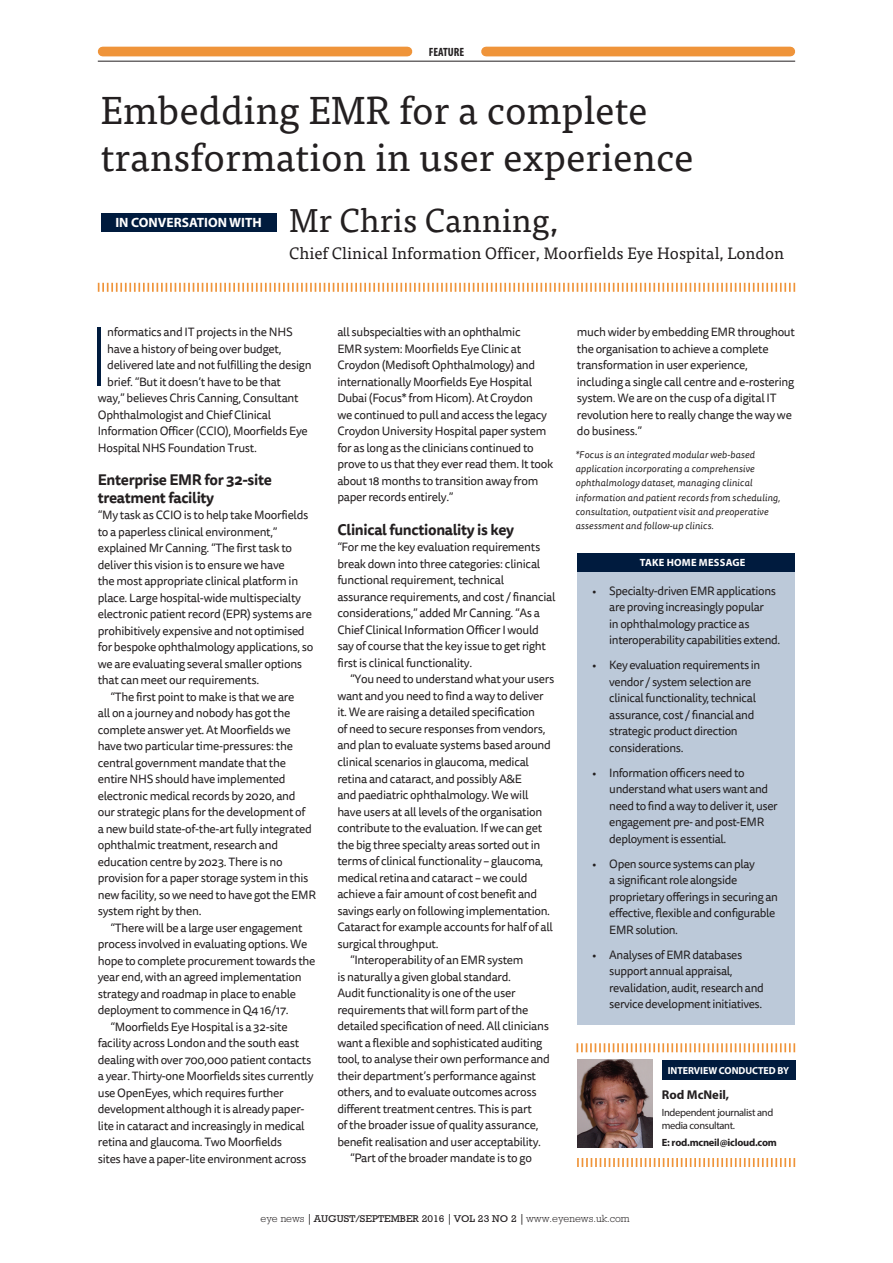
<style>
.page{position:relative;width:893px;height:1263px;background:#fff}
.page>*{position:absolute;margin:0;border:0;box-sizing:border-box;transform-origin:0 0}
.t1{font:300 expanded 79.65px "Europa SB";color:#001b3e}
.ENT_article_heading{font:39px/46.5px "Tisa Pro";color:#231f20}
.ENT_article_heading-2{font:33px "Tisa Pro";color:#231f20}
.ENT_article_heading-3{font:16.5px "Tisa Pro";color:#231f20}
.ENT_article_subhead{font:700 15px/17.2px "Tisa Sans Pro";letter-spacing:-.025em;color:#231f20}
.t2{font:700 13.5px "Myriad Pro";color:#fff}
.ENT_Author_detail{font:700 12.75px "Myriad Pro";color:#231f20}
.Feature_Body{font:12px/16.5px "Tisa Sans Pro";letter-spacing:-.025em;color:#231f20}
.t3{font:700 condensed 12px "Myriad Pro";color:#231f20}
.ENT_Author_body{font:10.5px/12.6px "Myriad Pro";letter-spacing:-.03em;color:#231f20}
.ENT_Author_body-2{font:700 10.5px "Myriad Pro";letter-spacing:-.02em;color:#231f20}
.t4{font:700 10.5px "Myriad Pro";letter-spacing:.02em;color:#fff}
.t5{font:700 10.2px "Myriad Pro";letter-spacing:-.005em;color:#fff}
.t6{font:10.05px "Rockwell";color:#231f20;scale:1.05 1}
.t7{font:italic 9.75px/14.2px "Tisa Sans Pro";letter-spacing:.01em;color:#231f20}
.s1{font-weight:300;font-size:10.5px}
.s2{font-family:"Adobe Caslon Pro";font-weight:700;font-size:10.5px}
</style>
<div class="page">
<div style="left:101px;top:213px;width:175px;height:18px;background:#001b3e"></div>
<svg style="left:98px;top:283px;width:697px;height:9px"></svg>
<img style="left:577px;top:1060px;width:76px;height:87px">
<svg style="left:577px;top:1158px;width:218px;height:9px"></svg>
<svg style="left:577px;top:1043px;width:218px;height:9px"></svg>
<div style="left:662px;top:1060px;width:133px;height:20px;background:#001b3e"></div>
<div style="left:103px;top:47px;width:304px;height:9px;background:#ef943a"></div>
<div style="left:486px;top:47px;width:304px;height:9px;background:#ef943a"></div>
<hr style="left:98px;top:61px;width:697px;height:1px;background:#231f20">
<div style="left:577px;top:571px;width:218px;height:454px;background:#bcc9d9"></div>
<div style="left:577px;top:553px;width:218px;height:18px;background:#001b3e"></div>
<p class="t3" style="left:429px;top:45px;width:37px">FEATURE</p>
<p class="ENT_article_heading" style="left:101px;top:85px;width:594px">Embedding EMR for a complete transformation in user experience</p>
<p class="t2" style="left:115px;top:214px;width:148px">IN CONVERSATION WITH</p>
<p class="ENT_article_heading-2" style="left:289px;top:196px;width:270px">Mr Chris Canning,</p>
<p class="ENT_article_heading-3" style="left:289px;top:241px;width:496px">Chief Clinical Information Officer, Moorfields Eye Hospital, London</p>
<p class="t1" style="left:89px;top:311px;width:21px">I</p>
<p class="Feature_Body" style="left:107px;top:324px;width:187px">nformatics and IT projects in the NHS</p>
<p class="Feature_Body" style="left:107px;top:341px;width:176px">have a history of being over budget,</p>
<p class="Feature_Body" style="left:107px;top:357px;width:206px">delivered late and not fulfilling the design</p>
<p class="Feature_Body" style="left:107px;top:374px;width:175px">brief. “But it doesn’t have to be that</p>
<p class="Feature_Body" style="left:98px;top:390px;width:202px">way,” believes Chris Canning, Consultant</p>
<p class="Feature_Body" style="left:98px;top:407px;width:175px">Ophthalmologist and Chief Clinical</p>
<p class="Feature_Body" style="left:98px;top:423px;width:211px">Information Officer (CCIO), Moorfields Eye</p>
<p class="Feature_Body" style="left:98px;top:440px;width:161px">Hospital NHS Foundation Trust.</p>
<p class="ENT_article_subhead" style="left:98px;top:472px;width:176px">Enterprise EMR for 32-site treatment facility</p>
<p class="Feature_Body" style="left:98px;top:507px;width:217px">“My task as CCIO is to help take Moorfields to a paperless clinical environment,” explained Mr Canning. “The first task to deliver this vision is to ensure we have<br>the most appropriate clinical platform in place. Large hospital-wide multispecialty electronic patient record (EPR) systems are prohibitively expensive and not optimised for bespoke ophthalmology applications, so we are evaluating several smaller options that can meet our requirements.</p>
<p class="Feature_Body" style="left:98px;top:689px;width:220px;text-indent:13px">“The first point to make is that we are<br>all on a journey and nobody has got the complete answer yet. At Moorfields we have two particular time-pressures: the central government mandate that the entire NHS should have implemented electronic medical records by 2020, and<br>our strategic plans for the development of<br>a new build state-of-the-art fully integrated ophthalmic treatment, research and education centre by 2023. There is no provision for a paper storage system in this new facility, so we need to have got the EMR system right by then.</p>
<p class="Feature_Body" style="left:98px;top:920px;width:219px;text-indent:13px">“There will be a large user engagement process involved in evaluating options. We hope to complete procurement towards the year end, with an agreed implementation strategy and roadmap in place to enable deployment to commence in Q4 16/17.</p>
<p class="Feature_Body" style="left:98px;top:1019px;width:217px;text-indent:13px">“Moorfields Eye Hospital is a 32-site facility across London and the south east dealing with over 700,000 patient contacts a year. Thirty-one Moorfields sites currently use OpenEyes, which requires further development although it is already paper&shy;lite in cataract and increasingly in medical retina and glaucoma. Two Moorfields<br>sites have a paper-lite environment across</p>
<p class="Feature_Body" style="left:337px;top:324px;width:218px">all subspecialties with an ophthalmic<br>EMR system: Moorfields Eye Clinic at Croydon (Medisoft Ophthalmology) and internationally Moorfields Eye Hospital Dubai (Focus* from Hicom). At Croydon<br>we continued to pull and access the legacy Croydon University Hospital paper system for as long as the clinicians continued to prove to us that they ever read them. It took about 18 months to transition away from paper records entirely.”</p>
<p class="ENT_article_subhead" style="left:337px;top:521px;width:178px">Clinical functionality is key</p>
<p class="Feature_Body" style="left:337px;top:539px;width:220px">“For me the key evaluation requirements break down into three categories: clinical functional requirement, technical assurance requirements, and cost / financial considerations,” added Mr Canning. “As a Chief Clinical Information Officer I would say of course that the key issue to get right first is clinical functionality.</p>
<p class="Feature_Body" style="left:337px;top:671px;width:218px;text-indent:13px">“You need to understand what your users want and you need to find a way to deliver it. We are raising a detailed specification<br>of need to secure responses from vendors, and plan to evaluate systems based around clinical scenarios in glaucoma, medical retina and cataract, and possibly A&amp;E<br>and paediatric ophthalmology. We will have users at all levels of the organisation contribute to the evaluation. If we can get the big three specialty areas sorted out in terms of clinical functionality – glaucoma, medical retina and cataract – we could achieve a fair amount of cost benefit and savings early on following implementation.<br>Cataract for example accounts for half of all surgical throughput.</p>
<p class="Feature_Body" style="left:337px;top:952px;width:214px;text-indent:13px">“Interoperability of an EMR system<br>is naturally a given global standard.<br>Audit functionality is one of the user requirements that will form part of the detailed specification of need. All clinicians want a flexible and sophisticated auditing tool, to analyse their own performance and their department’s performance against others, and to evaluate outcomes across different treatment centres. This is part<br>of the broader issue of quality assurance, benefit realisation and user acceptability.</p>
<p class="Feature_Body" style="left:350px;top:1150px;width:183px">“Part of the broader mandate is to go</p>
<p class="Feature_Body" style="left:577px;top:324px;width:220px">much wider by embedding EMR throughout the organisation to achieve a complete transformation in user experience, including a single call centre and e-rostering system. We are on the cusp of a digital IT revolution here to really change the way we do business.”</p>
<p class="t7" style="left:575px;top:448px;width:206px">*Focus is an integrated modular web-based application incorporating a comprehensive ophthalmology dataset, managing clinical information and patient records from scheduling, consultation, outpatient visit and preoperative assessment and follow-up clinics.</p>
<p class="t4" style="left:640px;top:555px;width:107px">TAKE HOME MESSAGE</p>
<p class="Feature_Body" style="left:609px;top:583px;width:173px;text-indent:-17px">• Specialty-driven EMR applications are proving increasingly popular<br>in ophthalmology practice as interoperability capabilities extend.</p>
<p class="Feature_Body" style="left:609px;top:657px;width:153px;text-indent:-17px">• Key evaluation requirements in vendor / system selection are clinical functionality, technical assurance, cost / financial and strategic product direction considerations.</p>
<p class="Feature_Body" style="left:609px;top:765px;width:170px;text-indent:-17px">• Information officers need to understand what users want and need to find a way to deliver it, user engagement pre- and post-EMR deployment is essential.</p>
<p class="Feature_Body" style="left:609px;top:856px;width:170px;text-indent:-17px">• Open source systems can play<br>a significant role alongside proprietary offerings in securing an effective, flexible and configurable<br>EMR solution.</p>
<p class="Feature_Body" style="left:609px;top:947px;width:156px;text-indent:-17px">• Analyses of EMR databases support annual appraisal, revalidation, audit, research and service development initiatives.</p>
<p class="t5" style="left:668px;top:1063px;width:123px">INTERVIEW CONDUCTED BY</p>
<p class="ENT_Author_detail" style="left:662px;top:1087px;width:69px">Rod McNeil,</p>
<p class="ENT_Author_body" style="left:662px;top:1106px;width:113px">Independent journalist and media consultant.</p>
<p class="ENT_Author_body-2" style="left:662px;top:1135px;width:117px">E: rod.mcneil@icloud.com</p>
<p class="t6" style="left:261px;top:1213px;width:353px"><span class="s1">eye news</span> <span class="s2">|</span> AUGUST/SEPTEMBER 2016 <span class="s2">|</span> VOL 23 NO 2 <span class="s2">|</span> <span class="s1">www.eyenews.uk.com</span></p>
</div>
